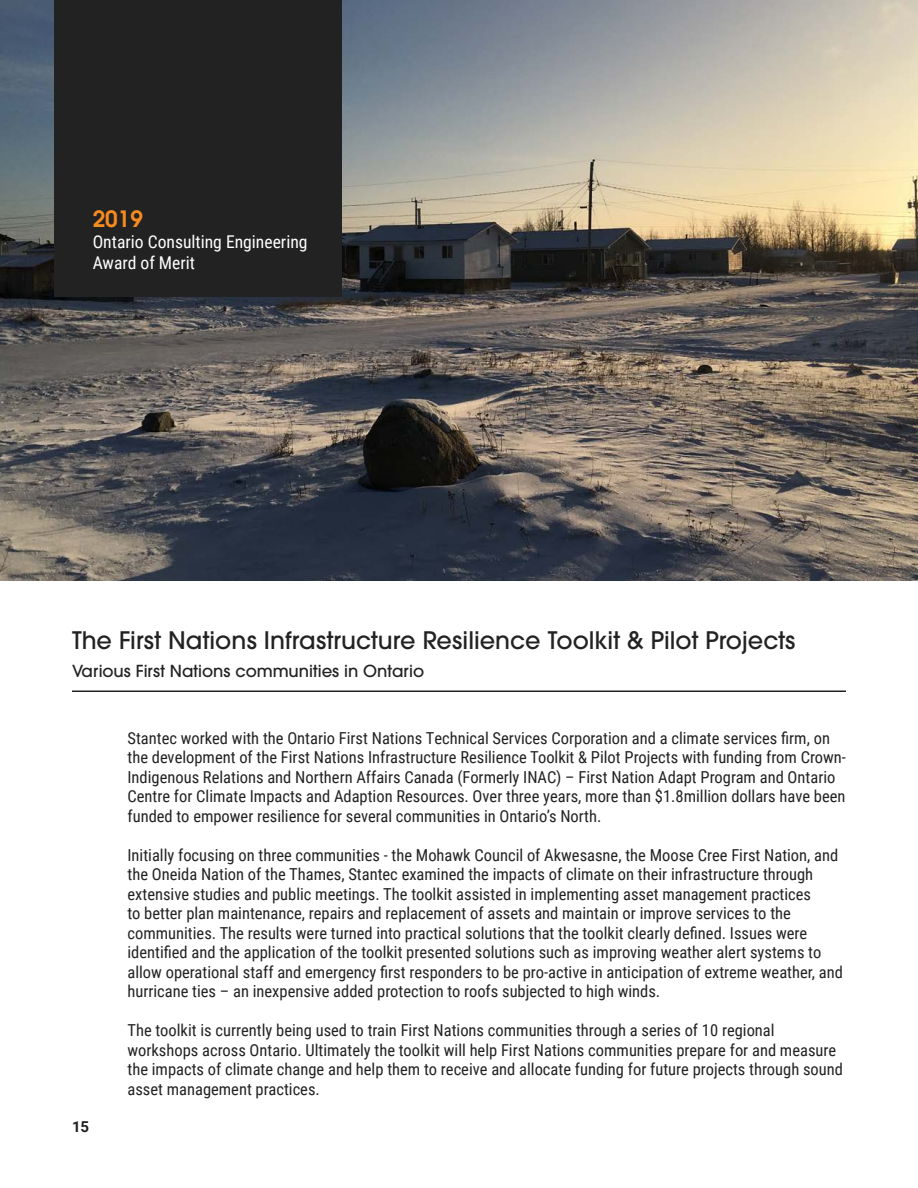
<style>
.page{position:relative;width:918px;height:1188px;background:#fff}
.page>*{position:absolute;margin:0;border:0;box-sizing:border-box;transform-origin:0 0}
.Project_Name{font:500 24px "ITC Avant Garde Pro";color:#222}
.Resume_left_column{font:600 22.35px "ITC Avant Garde Pro";color:#f68b1f}
.Resume_left_column-2{font:17.55px/20.9px "Roboto Condensed";color:#fff}
.Project_Description{font:16.5px/19.5px "Roboto Condensed";color:#222}
.Project_Location{font:500 16.5px "ITC Avant Garde Pro";color:#222}
.t1{font:700 15px "Roboto";color:#231f20}
</style>
<div class="page">
<hr style="left:72px;top:691px;width:774px;height:1px;background:#222">
<img style="left:0;top:0;width:918px;height:580px">
<div style="left:54px;top:0;width:288px;height:296px;background:#222"></div>
<p class="Resume_left_column" style="left:93px;top:204px;width:52px">2019</p>
<p class="Resume_left_column-2" style="left:93px;top:231px;width:216px">Ontario Consulting Engineering<br>Award of Merit</p>
<p class="Project_Name" style="left:72px;top:625px;width:725px">The First Nations Infrastructure Resilience Toolkit &amp; Pilot Projects</p>
<p class="Project_Location" style="left:72px;top:660px;width:354px">Various First Nations communities in Ontario</p>
<p class="t1" style="left:72px;top:1116px;width:19px">15</p>
<p class="Project_Description" style="left:128px;top:728px;width:720px">Stantec worked with the Ontario First Nations Technical Services Corporation and a climate services firm, on the development of the First Nations Infrastructure Resilience Toolkit &amp; Pilot Projects with funding from Crown-Indigenous Relations and Northern Affairs Canada (Formerly INAC) – First Nation Adapt Program and Ontario Centre for Climate Impacts and Adaption Resources. Over three years, more than $1.8million dollars have been funded to empower resilience for several communities in Ontario’s North.</p>
<p class="Project_Description" style="left:128px;top:845px;width:717px">Initially focusing on three communities - the Mohawk Council of Akwesasne, the Moose Cree First Nation, and the Oneida Nation of the Thames, Stantec examined the impacts of climate on their infrastructure through extensive studies and public meetings. The toolkit assisted in implementing asset management practices<br>to better plan maintenance, repairs and replacement of assets and maintain or improve services to the communities. The results were turned into practical solutions that the toolkit clearly defined. Issues were identified and the application of the toolkit presented solutions such as improving weather alert systems to allow operational staff and emergency first responders to be pro-active in anticipation of extreme weather, and hurricane ties – an inexpensive added protection to roofs subjected to high winds.</p>
<p class="Project_Description" style="left:128px;top:1020px;width:717px">The toolkit is currently being used to train First Nations communities through a series of 10 regional workshops across Ontario. Ultimately the toolkit will help First Nations communities prepare for and measure the impacts of climate change and help them to receive and allocate funding for future projects through sound asset management practices.</p>
</div>
